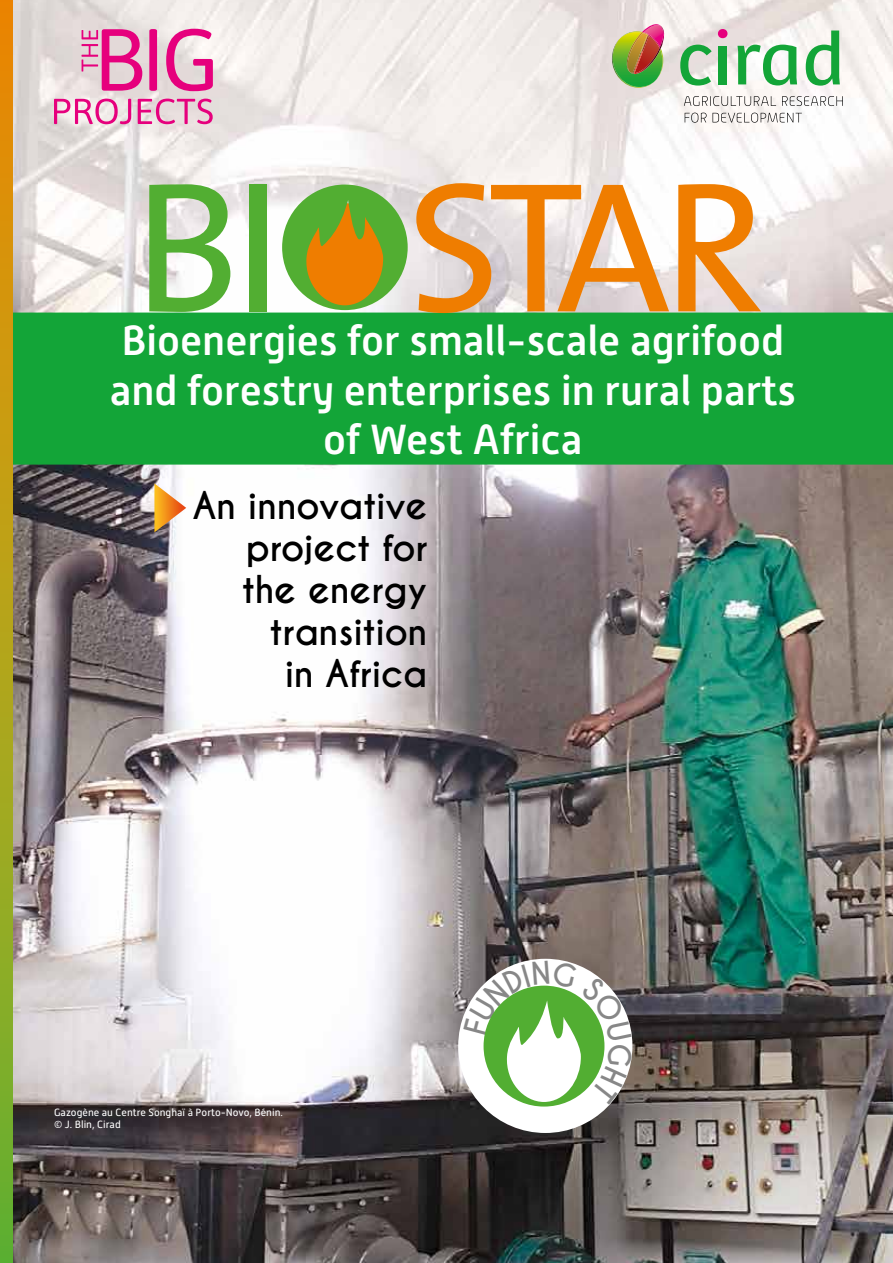
<style>
.page{position:relative;width:893px;height:1263px;background:#fff}
.page>*{position:absolute;margin:0;border:0;box-sizing:border-box;transform-origin:0 0}
.t1{font:500 42px/49.5px "Alwyn New";color:#fff;text-align:center}
.t2{font:700 36px/42px "Caviar Dreams";letter-spacing:-.01em;color:#000;text-align:right}
.t3{font:10.5px/12.6px "Alwyn New";color:#fff}
</style>
<div class="page">
<img style="left:13px;top:0;width:880px;height:1263px">
<img style="left:612px;top:23px;width:53px;height:65px">
<svg style="left:680px;top:45px;width:32px;height:41px"></svg>
<div style="left:719px;top:46px;width:8px;height:38px;background:#13a538"></div>
<div style="left:718px;top:29px;width:9px;height:9px;background:#e6007d;border-radius:50%"></div>
<svg style="left:737px;top:45px;width:60px;height:40px"></svg>
<svg style="left:806px;top:31px;width:34px;height:55px"></svg>
<svg style="left:684px;top:96px;width:92px;height:10px"></svg>
<svg style="left:782px;top:96px;width:61px;height:10px"></svg>
<svg style="left:685px;top:113px;width:117px;height:10px"></svg>
<div style="left:13px;top:313px;width:880px;height:152px;background:#13a538"></div>
<svg style="left:0;top:0;width:13px;height:1263px;background:#afa019"></svg>
<svg style="left:154px;top:483px;width:32px;height:49px"></svg>
<svg style="left:149px;top:184px;width:81px;height:128px"></svg>
<div style="left:249px;top:184px;width:18px;height:127px;background:#52ae32"></div>
<svg style="left:416px;top:183px;width:253px;height:130px;background:#e9bb8e"></svg>
<svg style="left:678px;top:184px;width:83px;height:127px"></svg>
<svg style="left:282px;top:185px;width:126px;height:125px;background:#a4ac4a"></svg>
<div style="left:458px;top:959px;width:174px;height:174px;background:#fff;border-radius:50%"></div>
<svg style="left:54px;top:99px;width:77px;height:25px;background:#ec99c2"></svg>
<svg style="left:138px;top:99px;width:75px;height:25px;background:#e699bf"></svg>
<svg style="left:81px;top:29px;width:61px;height:62px;background:#e481b3"></svg>
<svg style="left:149px;top:29px;width:8px;height:62px"></svg>
<svg style="left:166px;top:29px;width:47px;height:62px;background:#e98cbb"></svg>
<svg style="left:463px;top:961px;width:170px;height:145px"></svg>
<p class="t1" style="left:110px;top:316px;width:688px">Bioenergies for small-scale agrifood and forestry enterprises in rural parts of West Africa</p>
<p class="t2" style="left:192px;top:486px;width:237px">An innovative project for the energy transition<br>in Africa</p>
<p class="t3" style="left:54px;top:1106px;width:230px">Gazogène au Centre Songhaï à Porto-Novo, Bénin. © J. Blin, Cirad</p>
</div>
